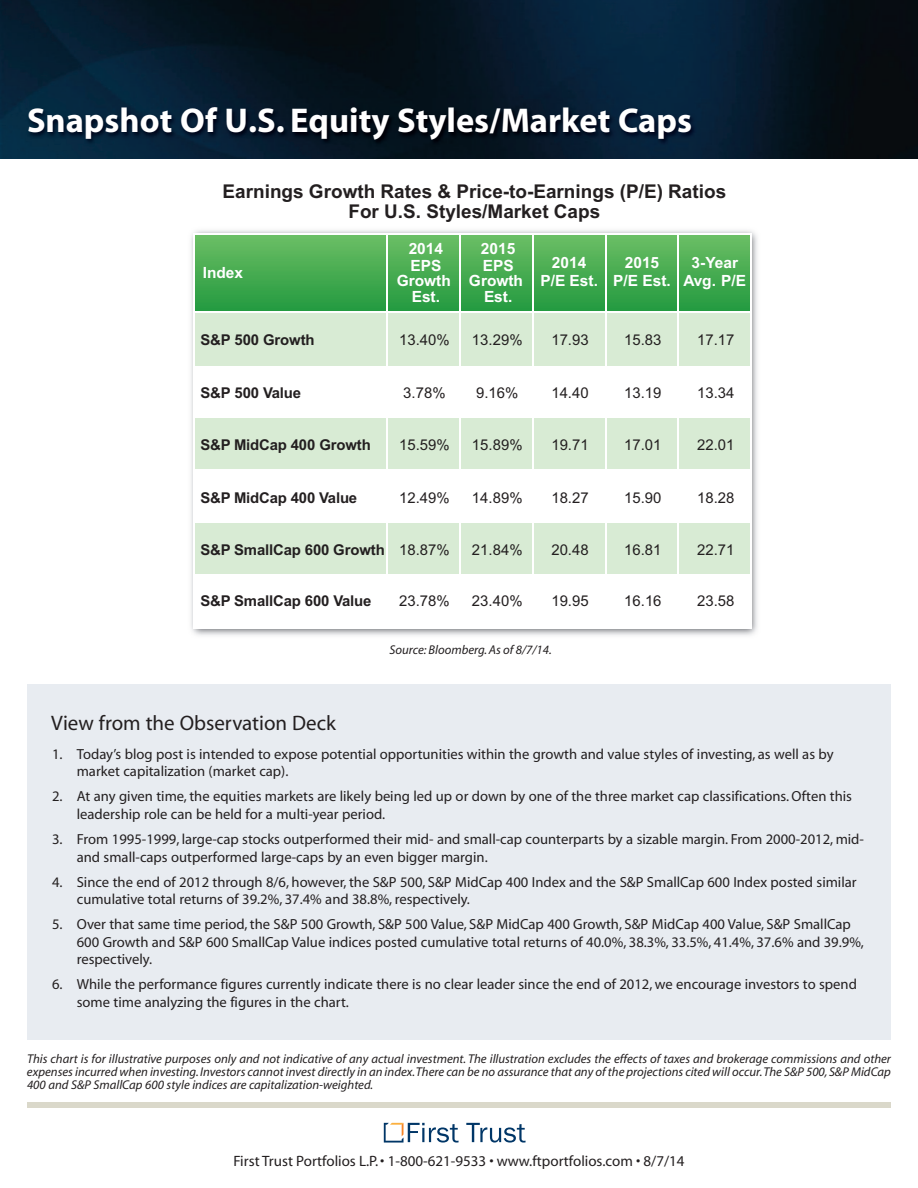
<style>
.page{position:relative;width:918px;height:1188px;background:#fff}
.page>*{position:absolute;margin:0;border:0;box-sizing:border-box;transform-origin:0 0}
.t1{font:700 34.5px "Myriad";color:#fff}
.t2{font:21px "Myriad";color:#231f20}
.t3{font:700 18.9px/20.1px "Arial";color:#231f20;text-align:center}
.t4{font:700 15.45px/15.8px "Arial";color:#fff;text-align:center}
.t5{font:15px "Myriad";color:#231f20}
.t6{font:14.85px "Arial";color:#231f20}
.t7{font:700 14.85px "Arial";letter-spacing:-.01em;color:#231f20}
.t8{font:14.7px/17.5px "Myriad";color:#231f20}
.t9{font:italic 12.75px/12.8px "Myriad";color:#231f20;text-align:justify}
.s1{font-weight:400}
</style>
<div class="page">
<div style="left:27px;top:685px;width:864px;height:355px;background:#e8ecf1"></div>
<img style="left:0;top:0;width:918px;height:159px">
<svg style="left:466px;top:1123px;width:60px;height:20px"></svg>
<svg style="left:384px;top:1123px;width:75px;height:20px"></svg>
<div style="left:27px;top:1102px;width:864px;height:6px;background:#dad8ca"></div>
<img style="left:21px;top:52px;width:829px;height:99px">
<img style="left:191px;top:230px;width:567px;height:406px">
<div style="left:194px;top:234px;width:193px;height:78px;background:linear-gradient(to bottom,#6dbf65,#239a40)"></div>
<div style="left:387px;top:234px;width:73px;height:78px;background:linear-gradient(to bottom,#6dbf65,#239a40)"></div>
<div style="left:460px;top:234px;width:73px;height:78px;background:linear-gradient(to bottom,#6dbf65,#239a40)"></div>
<div style="left:533px;top:234px;width:73px;height:78px;background:linear-gradient(to bottom,#6dbf65,#239a40)"></div>
<div style="left:606px;top:234px;width:72px;height:78px;background:linear-gradient(to bottom,#6dbf65,#239a40)"></div>
<div style="left:678px;top:234px;width:73px;height:78px;background:linear-gradient(to bottom,#6dbf65,#239a40)"></div>
<div style="left:194px;top:312px;width:193px;height:55px;background:#d8ebd4"></div>
<div style="left:387px;top:312px;width:73px;height:55px;background:#d8ebd4"></div>
<div style="left:460px;top:312px;width:73px;height:55px;background:#d8ebd4"></div>
<div style="left:533px;top:312px;width:73px;height:55px;background:#d8ebd4"></div>
<div style="left:606px;top:312px;width:72px;height:55px;background:#d8ebd4"></div>
<div style="left:678px;top:312px;width:73px;height:55px;background:#d8ebd4"></div>
<div style="left:194px;top:367px;width:193px;height:50px;background:#fff"></div>
<div style="left:387px;top:367px;width:73px;height:50px;background:#fff"></div>
<div style="left:460px;top:367px;width:73px;height:50px;background:#fff"></div>
<div style="left:533px;top:367px;width:73px;height:50px;background:#fff"></div>
<div style="left:606px;top:367px;width:72px;height:50px;background:#fff"></div>
<div style="left:678px;top:367px;width:73px;height:50px;background:#fff"></div>
<div style="left:194px;top:417px;width:193px;height:53px;background:#d8ebd4"></div>
<div style="left:387px;top:417px;width:73px;height:53px;background:#d8ebd4"></div>
<div style="left:460px;top:417px;width:73px;height:53px;background:#d8ebd4"></div>
<div style="left:533px;top:417px;width:73px;height:53px;background:#d8ebd4"></div>
<div style="left:606px;top:417px;width:72px;height:53px;background:#d8ebd4"></div>
<div style="left:678px;top:417px;width:73px;height:53px;background:#d8ebd4"></div>
<div style="left:194px;top:470px;width:193px;height:52px;background:#fff"></div>
<div style="left:387px;top:470px;width:73px;height:52px;background:#fff"></div>
<div style="left:460px;top:470px;width:73px;height:52px;background:#fff"></div>
<div style="left:533px;top:470px;width:73px;height:52px;background:#fff"></div>
<div style="left:606px;top:470px;width:72px;height:52px;background:#fff"></div>
<div style="left:678px;top:470px;width:73px;height:52px;background:#fff"></div>
<div style="left:194px;top:522px;width:193px;height:53px;background:#d8ebd4"></div>
<div style="left:387px;top:522px;width:73px;height:53px;background:#d8ebd4"></div>
<div style="left:460px;top:522px;width:73px;height:53px;background:#d8ebd4"></div>
<div style="left:533px;top:522px;width:73px;height:53px;background:#d8ebd4"></div>
<div style="left:606px;top:522px;width:72px;height:53px;background:#d8ebd4"></div>
<div style="left:678px;top:522px;width:73px;height:53px;background:#d8ebd4"></div>
<div style="left:194px;top:575px;width:193px;height:53px;background:#fff"></div>
<div style="left:387px;top:575px;width:73px;height:53px;background:#fff"></div>
<div style="left:460px;top:575px;width:73px;height:53px;background:#fff"></div>
<div style="left:533px;top:575px;width:73px;height:53px;background:#fff"></div>
<div style="left:606px;top:575px;width:72px;height:53px;background:#fff"></div>
<div style="left:678px;top:575px;width:73px;height:53px;background:#fff"></div>
<hr style="left:386px;top:234px;width:2px;height:393px;background:#fff">
<hr style="left:459px;top:234px;width:1px;height:393px;background:#fff">
<hr style="left:532px;top:234px;width:1px;height:393px;background:#fff">
<hr style="left:605px;top:234px;width:1px;height:393px;background:#fff">
<hr style="left:678px;top:234px;width:1px;height:393px;background:#fff">
<hr style="left:194px;top:311px;width:558px;height:1px;background:#fff">
<hr style="left:194px;top:366px;width:558px;height:1px;background:#fff">
<hr style="left:194px;top:416px;width:558px;height:2px;background:#fff">
<hr style="left:194px;top:469px;width:558px;height:1px;background:#fff">
<hr style="left:194px;top:522px;width:558px;height:1px;background:#fff">
<hr style="left:194px;top:574px;width:558px;height:2px;background:#fff">
<hr style="left:194px;top:234px;width:1px;height:393px;background:#fff">
<hr style="left:751px;top:234px;width:1px;height:393px;background:#fff">
<hr style="left:194px;top:233px;width:558px;height:1px;background:#fff">
<hr style="left:194px;top:627px;width:558px;height:1px;background:#fff">
<h1 class="t1" style="left:27px;top:107px;width:667px">Snapshot Of U.S. Equity Styles/Market Caps</h1>
<p class="t3" style="left:223px;top:182px;width:505px">Earnings Growth Rates &amp; Price-to-Earnings (P/E) Ratios<br>For U.S. Styles/Market Caps</p>
<p class="t4" style="left:397px;top:241px;width:56px">2014<br>EPS<br>Growth<br>Est.</p>
<p class="t4" style="left:469px;top:241px;width:56px">2015<br>EPS<br>Growth<br>Est.</p>
<p class="t4" style="left:540px;top:254px;width:59px;line-height:18px">2014<br>P/E Est.</p>
<p class="t4" style="left:613px;top:254px;width:59px;line-height:18px">2015<br>P/E Est.</p>
<p class="t4" style="left:684px;top:254px;width:64px;line-height:18px">3-Year<br>Avg. P/E</p>
<p class="t4" style="left:203px;top:265px;width:42px">Index</p>
<p class="t7" style="left:200px;top:330px;width:116px">S&amp;P 500 Growth</p>
<p class="t6" style="left:399px;top:330px;width:52px">13.40%</p>
<p class="t6" style="left:472px;top:330px;width:52px">13.29%</p>
<p class="t6" style="left:551px;top:330px;width:39px">17.93</p>
<p class="t6" style="left:624px;top:330px;width:39px">15.83</p>
<p class="t6" style="left:697px;top:330px;width:39px">17.17</p>
<p class="t7" style="left:200px;top:382px;width:102px">S&amp;P 500 Value</p>
<p class="t6" style="left:403px;top:383px;width:44px">3.78%</p>
<p class="t6" style="left:476px;top:383px;width:44px">9.16%</p>
<p class="t6" style="left:551px;top:383px;width:39px">14.40</p>
<p class="t6" style="left:624px;top:383px;width:39px">13.19</p>
<p class="t6" style="left:697px;top:383px;width:39px">13.34</p>
<p class="t7" style="left:200px;top:435px;width:172px">S&amp;P MidCap 400 Growth</p>
<p class="t6" style="left:399px;top:435px;width:52px">15.59%</p>
<p class="t6" style="left:472px;top:435px;width:52px">15.89%</p>
<p class="t6" style="left:551px;top:435px;width:39px">19.71</p>
<p class="t6" style="left:624px;top:435px;width:39px">17.01</p>
<p class="t6" style="left:697px;top:435px;width:39px">22.01</p>
<p class="t7" style="left:200px;top:488px;width:158px">S&amp;P MidCap 400 Value</p>
<p class="t6" style="left:399px;top:488px;width:52px">12.49%</p>
<p class="t6" style="left:472px;top:488px;width:52px">14.89%</p>
<p class="t6" style="left:551px;top:488px;width:39px">18.27</p>
<p class="t6" style="left:624px;top:488px;width:39px">15.90</p>
<p class="t6" style="left:697px;top:488px;width:39px">18.28</p>
<p class="t7" style="left:200px;top:540px;width:251px">S&amp;P SmallCap 600 Growth <span class="s1">18.87%</span></p>
<p class="t6" style="left:472px;top:541px;width:52px">21.84%</p>
<p class="t6" style="left:551px;top:541px;width:39px">20.48</p>
<p class="t6" style="left:624px;top:541px;width:39px">16.81</p>
<p class="t6" style="left:697px;top:541px;width:39px">22.71</p>
<p class="t7" style="left:200px;top:591px;width:173px">S&amp;P SmallCap 600 Value</p>
<p class="t6" style="left:399px;top:591px;width:52px">23.78%</p>
<p class="t6" style="left:472px;top:591px;width:52px">23.40%</p>
<p class="t6" style="left:551px;top:591px;width:39px">19.95</p>
<p class="t6" style="left:624px;top:591px;width:39px">16.16</p>
<p class="t6" style="left:697px;top:591px;width:39px">23.58</p>
<p class="t9" style="left:389px;top:644px;width:164px">Source: Bloomberg.As of 8/7/14.</p>
<h2 class="t2" style="left:51px;top:716px;width:286px">View from the Observation Deck</h2>
<p class="t8" style="left:77px;top:746px;width:758px;text-indent:-25px">1. Today’s blog post is intended to expose potential opportunities within the growth and value styles of investing, as well as by market capitalization (market cap).</p>
<p class="t8" style="left:77px;top:789px;width:777px;text-indent:-25px">2. At any given time, the equities markets are likely being led up or down by one of the three market cap classifications. Often this leadership role can be held for a multi-year period.</p>
<p class="t8" style="left:77px;top:832px;width:789px;text-indent:-25px">3. From 1995-1999, large-cap stocks outperformed their mid- and small-cap counterparts by a sizable margin. From 2000-2012, mid&shy;and small-caps outperformed large-caps by an even bigger margin.</p>
<p class="t8" style="left:77px;top:874px;width:781px;text-indent:-25px">4. Since the end of 2012 through 8/6, however, the S&amp;P 500, S&amp;P MidCap 400 Index and the S&amp;P SmallCap 600 Index posted similar cumulative total returns of 39.2%, 37.4% and 38.8%, respectively.</p>
<p class="t8" style="left:77px;top:917px;width:789px;text-indent:-25px">5. Over that same time period, the S&amp;P 500 Growth, S&amp;P 500 Value, S&amp;P MidCap 400 Growth, S&amp;P MidCap 400 Value, S&amp;P SmallCap<br>600 Growth and S&amp;P 600 SmallCap Value indices posted cumulative total returns of 40.0%, 38.3%, 33.5%, 41.4%, 37.6% and 39.9%, respectively.</p>
<p class="t8" style="left:77px;top:977px;width:782px;text-indent:-25px">6. While the performance figures currently indicate there is no clear leader since the end of 2012, we encourage investors to spend some time analyzing the figures in the chart.</p>
<p class="t9" style="left:27px;top:1054px;width:866px">This chart is for illustrative purposes only and not indicative of any actual investment. The illustration excludes the effects of taxes and brokerage commissions and other expenses incurred when investing.Investors cannot invest directly in an index.There can be no assurance that any of the projections cited will occur.The S&amp;P 500,S&amp;P MidCap 400 and S&amp;P SmallCap 600 style indices are capitalization-weighted.</p>
<p class="t5" style="left:233px;top:1155px;width:453px">First Trust Portfolios L.P.• 1-800-621-9533 • www.ftportfolios.com • 8/7/14</p>
</div>
